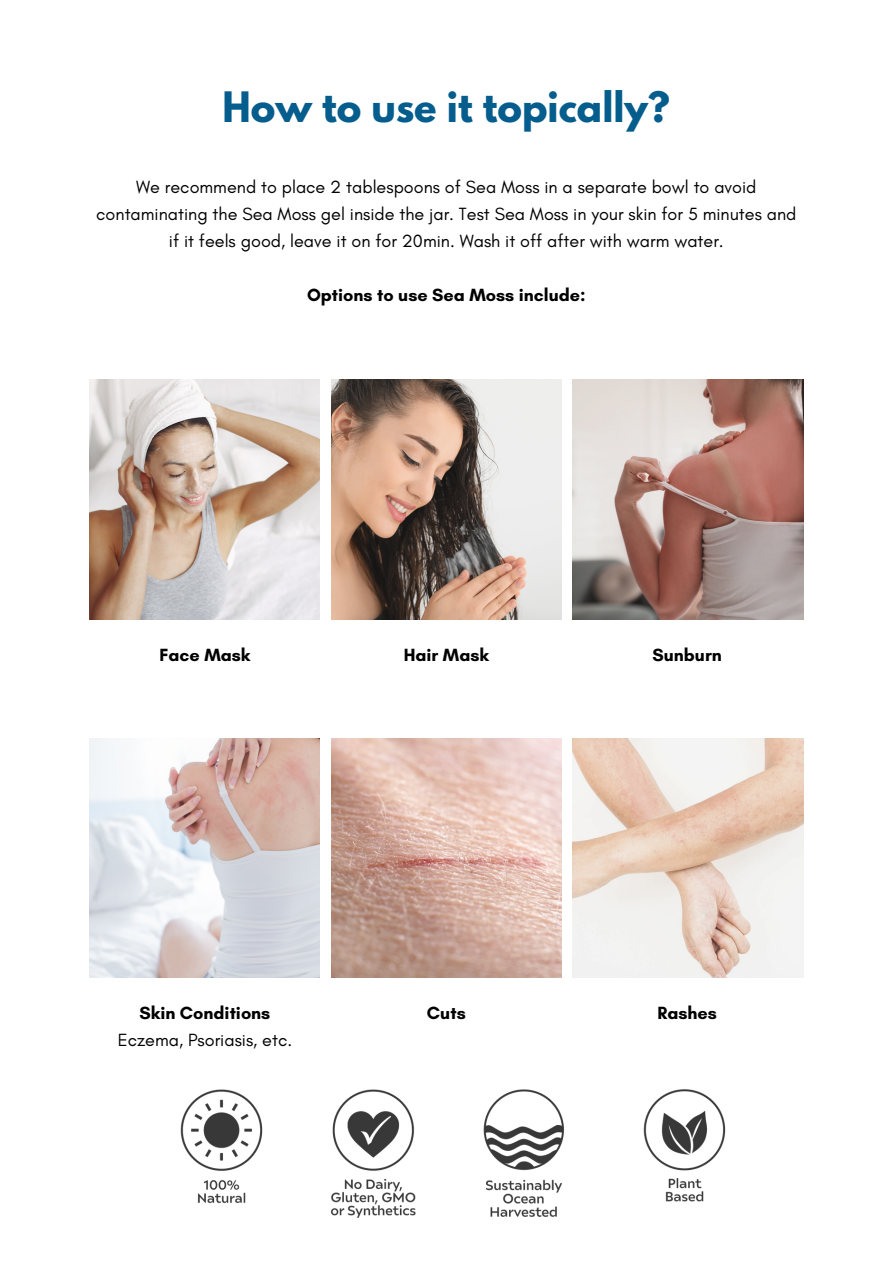
<style>
.page{position:relative;width:893px;height:1264px;background:#fff}
.page>*{position:absolute;margin:0;border:0;box-sizing:border-box;transform-origin:0 0}
.t1{font:700 37.2px "League Spartan";color:#055d8d}
.t2{font:18px/27px "Glacial Indifference";color:#000;text-align:center}
.t3{font:700 18px "Glacial Indifference";color:#000}
</style>
<div class="page">
<img style="left:573px;top:380px;width:230px;height:239px">
<img style="left:331px;top:380px;width:230px;height:239px">
<img style="left:89px;top:380px;width:231px;height:239px">
<img style="left:89px;top:738px;width:231px;height:239px">
<img style="left:573px;top:738px;width:230px;height:239px">
<img style="left:331px;top:738px;width:230px;height:239px">
<img style="left:483px;top:1089px;width:81px;height:128px">
<img style="left:330px;top:1089px;width:86px;height:129px">
<img style="left:180px;top:1089px;width:83px;height:115px">
<img style="left:643px;top:1089px;width:83px;height:113px">
<h1 class="t1" style="left:223px;top:88px;width:449px">How to use it topically?</h1>
<p class="t2" style="left:96px;top:173px;width:701px">We recommend to place 2 tablespoons of Sea Moss in a separate bowl to avoid contaminating the Sea Moss gel inside the jar. Test Sea Moss in your skin for 5 minutes and if it feels good, leave it on for 20min. Wash it off after with warm water.</p>
<p class="t3" style="left:307px;top:284px;width:280px">Options to use Sea Moss include:</p>
<p class="t3" style="left:159px;top:644px;width:92px">Face Mask</p>
<p class="t3" style="left:403px;top:644px;width:87px">Hair Mask</p>
<p class="t3" style="left:652px;top:644px;width:71px">Sunburn</p>
<p class="t3" style="left:139px;top:1002px;width:132px">Skin Conditions</p>
<p class="t2" style="left:118px;top:1026px;width:176px">Eczema, Psoriasis, etc.</p>
<p class="t3" style="left:427px;top:1002px;width:40px">Cuts</p>
<p class="t3" style="left:657px;top:1002px;width:61px">Rashes</p>
</div>
